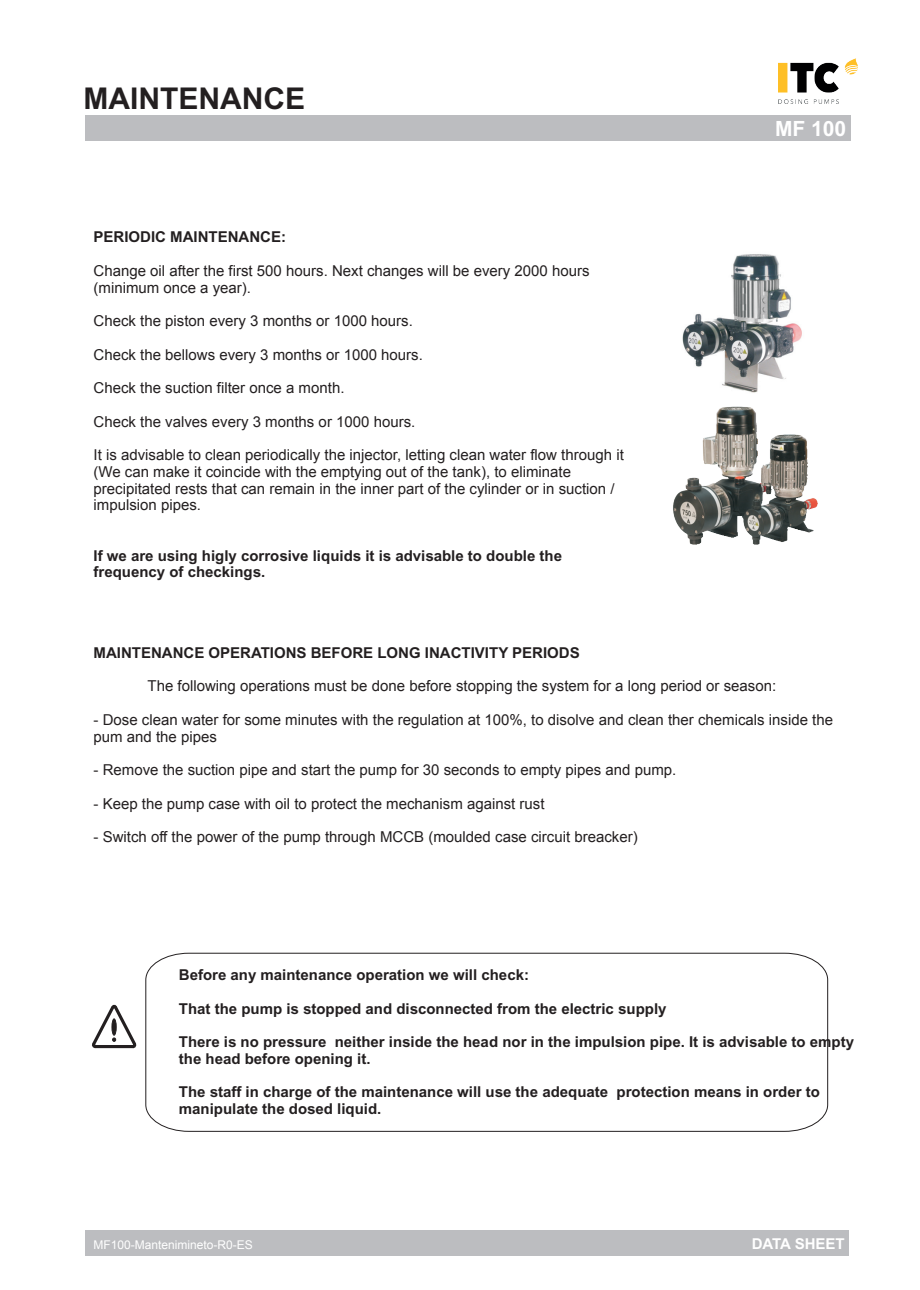
<style>
.page{position:relative;width:920px;height:1290px;background:#fff}
.page>*{position:absolute;margin:0;border:0;box-sizing:border-box;transform-origin:0 0}
.t1{font:700 30px "Arial";color:#231f20}
.t2{font:700 21px "Arial";color:#fff}
.t3{font:15px/16.8px "Arial";color:#231f20}
.t4{font:700 15px/16.8px "Arial";color:#231f20}
.t5{font:700 15px "Arial";color:#fff}
.t6{font:12px "Arial";color:#fff}
</style>
<div class="page">
<img style="left:682px;top:254px;width:120px;height:139px">
<div style="left:85px;top:116px;width:765px;height:25px;background:#bcbdc0"></div>
<div style="left:85px;top:1230px;width:764px;height:26px;background:#bcbdc0"></div>
<svg style="left:93px;top:1004px;width:44px;height:45px"></svg>
<svg style="left:145px;top:952px;width:683px;height:180px"></svg>
<img style="left:673px;top:406px;width:145px;height:139px">
<img style="left:778px;top:58px;width:80px;height:45px">
<h1 class="t1" style="left:83px;top:80px;width:223px">MAINTENANCE</h1>
<p class="t4" style="left:94px;top:229px;width:194px">PERIODIC MAINTENANCE:</p>
<p class="t3" style="left:94px;top:262px;width:498px">Change oil after the first 500 hours. Next changes will be every 2000 hours (minimum once a year).</p>
<p class="t3" style="left:94px;top:313px;width:321px">Check the piston every 3 months or 1000 hours.</p>
<p class="t3" style="left:94px;top:346px;width:331px">Check the bellows every 3 months or 1000 hours.</p>
<p class="t3" style="left:94px;top:380px;width:252px">Check the suction filter once a month.</p>
<p class="t3" style="left:94px;top:413px;width:323px">Check the valves every 3 months or 1000 hours.</p>
<p class="t3" style="left:94px;top:447px;width:532px">It is advisable to clean periodically the injector, letting clean water flow through it (We can make it coincide with the emptying out of the tank), to eliminate precipitated rests that can remain in the inner part of the cylinder or in suction / impulsion pipes.</p>
<p class="t4" style="left:94px;top:547px;width:470px">If we are using higly corrosive liquids it is advisable to double the frequency of checkings.</p>
<h2 class="t2" style="left:775px;top:116px;width:73px">MF 100</h2>
<p class="t4" style="left:94px;top:644px;width:488px">MAINTENANCE OPERATIONS BEFORE LONG INACTIVITY PERIODS</p>
<p class="t3" style="left:148px;top:678px;width:630px">The following operations must be done before stopping the system for a long period or season:</p>
<p class="t3" style="left:94px;top:711px;width:741px">- Dose clean water for some minutes with the regulation at 100%, to disolve and clean ther chemicals inside the pum and the pipes</p>
<p class="t3" style="left:94px;top:762px;width:584px">- Remove the suction pipe and start the pump for 30 seconds to empty pipes and pump.</p>
<p class="t3" style="left:94px;top:795px;width:453px">- Keep the pump case with oil to protect the mechanism against rust</p>
<p class="t3" style="left:94px;top:829px;width:546px">- Switch off the power of the pump through MCCB (moulded case circuit breacker)</p>
<p class="t4" style="left:179px;top:966px;width:352px">Before any maintenance operation we will check:</p>
<p class="t4" style="left:179px;top:1000px;width:489px">That the pump is stopped and disconnected from the electric supply</p>
<p class="t4" style="left:627px;top:1000px;width:6px">.</p>
<p class="t4" style="left:179px;top:1033px;width:677px">There is no pressure neither inside the head nor in the impulsion pipe. It is advisable to empty the head before opening it.</p>
<p class="t4" style="left:179px;top:1084px;width:642px">The staff in charge of the maintenance will use the adequate protection means in order to manipulate the dosed liquid.</p>
<p class="t6" style="left:94px;top:1236px;width:161px">MF100-Mantenimineto-R0-ES</p>
<p class="t5" style="left:752px;top:1234px;width:95px">DATA SHEET</p>
</div>
